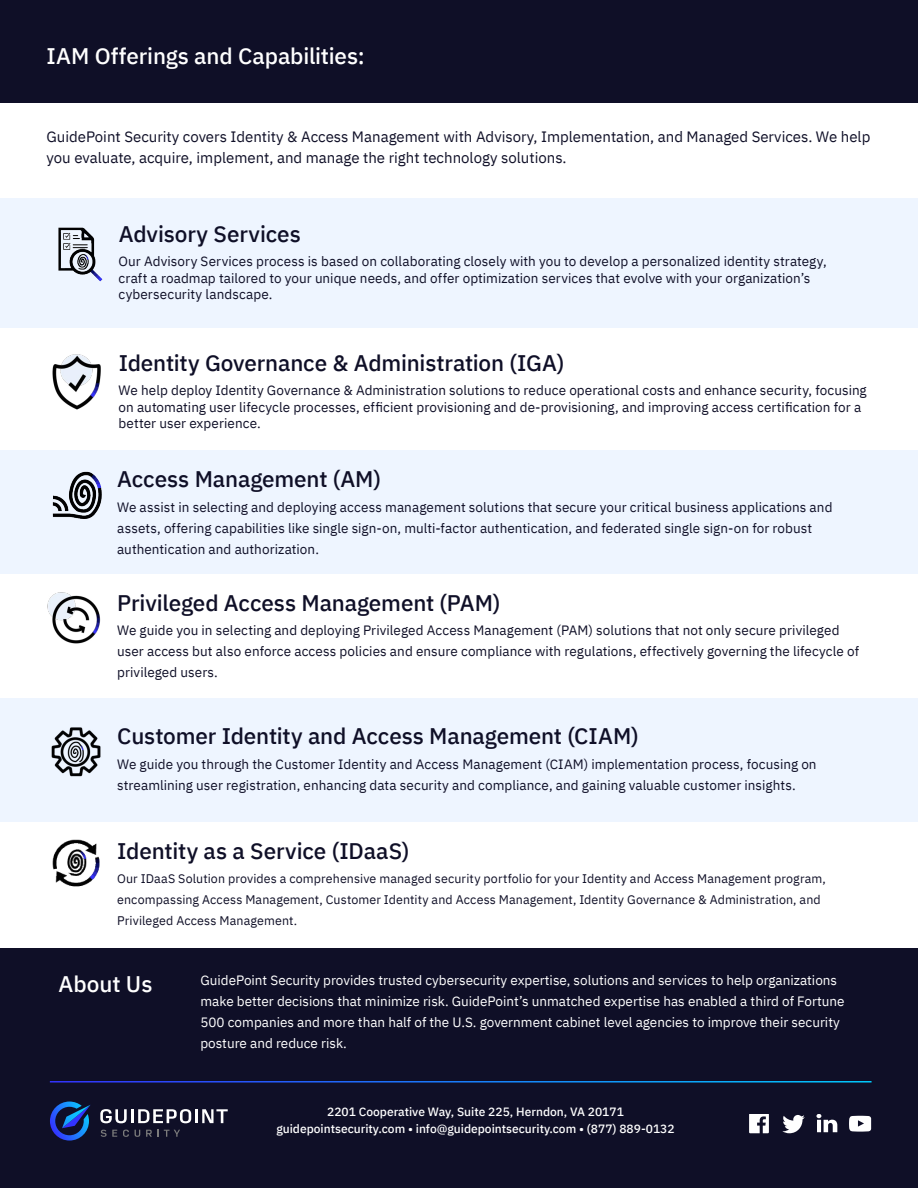
<style>
.page{position:relative;width:918px;height:1188px;background:#fff}
.page>*{position:absolute;margin:0;border:0;box-sizing:border-box;transform-origin:0 0}
.t1{font:500 22.5px "IBM Plex Sans";letter-spacing:-.005em;color:#0f0f27}
.t2{font:500 22.5px "IBM Plex Sans";letter-spacing:-.005em;color:#fff}
.t3{font:15px/21px "IBM Plex Sans";color:#0f0f27}
.t4{font:13.5px/21px "IBM Plex Sans";letter-spacing:.005em;color:#0f0f27}
.t5{font:13.5px/21px "IBM Plex Sans";color:#fff}
.t6{font:12.45px/21px "IBM Plex Sans";letter-spacing:.01em;color:#0f0f27}
.t7{font:500 12px/16.5px "IBM Plex Sans";color:#fff;text-align:center}
</style>
<div class="page">
<div style="left:0;top:198px;width:918px;height:130px;background:#eef5ff"></div>
<div style="left:0;top:451px;width:918px;height:123px;background:#eef5ff"></div>
<div style="left:0;top:698px;width:918px;height:123px;background:#eef5ff"></div>
<div style="left:0;top:948px;width:918px;height:240px;background:#0f0f27"></div>
<hr style="left:50px;top:1081px;width:822px;height:2px;background:#fff">
<svg style="left:749px;top:1114px;width:20px;height:19px"></svg>
<svg style="left:782px;top:1115px;width:23px;height:18px"></svg>
<svg style="left:816px;top:1114px;width:21px;height:18px"></svg>
<svg style="left:849px;top:1116px;width:22px;height:16px"></svg>
<svg style="left:100px;top:1109px;width:27px;height:14px"></svg>
<hr style="left:131px;top:1109px;width:3px;height:14px;background:#fff">
<hr style="left:195px;top:1109px;width:3px;height:14px;background:#fff">
<svg style="left:138px;top:1109px;width:53px;height:14px"></svg>
<svg style="left:202px;top:1109px;width:26px;height:14px"></svg>
<svg style="left:101px;top:1130px;width:16px;height:7px"></svg>
<svg style="left:123px;top:1130px;width:6px;height:7px"></svg>
<svg style="left:135px;top:1130px;width:5px;height:7px"></svg>
<svg style="left:146px;top:1130px;width:12px;height:7px"></svg>
<svg style="left:164px;top:1130px;width:16px;height:7px"></svg>
<svg style="left:50px;top:1102px;width:41px;height:39px"></svg>
<div style="left:0;top:0;width:918px;height:103px;background:#0f0f27"></div>
<img style="left:52px;top:354px;width:49px;height:56px">
<img style="left:52px;top:471px;width:50px;height:48px">
<img style="left:47px;top:592px;width:54px;height:52px">
<img style="left:58px;top:227px;width:45px;height:55px">
<img style="left:51px;top:727px;width:50px;height:50px">
<img style="left:52px;top:839px;width:48px;height:48px">
<h1 class="t2" style="left:46px;top:39px;width:320px">IAM Offerings and Capabilities:</h1>
<p class="t3" style="left:46px;top:125px;width:825px">GuidePoint Security covers Identity &amp; Access Management with Advisory, Implementation, and Managed Services. We help you evaluate, acquire, implement, and manage the right technology solutions.</p>
<h1 class="t1" style="left:119px;top:216px;width:184px">Advisory Services</h1>
<p class="t4" style="left:119px;top:252px;width:710px;line-height:16.5px">Our Advisory Services process is based on collaborating closely with you to develop a personalized identity strategy, craft a roadmap tailored to your unique needs, and offer optimization services that evolve with your organization’s cybersecurity landscape.</p>
<h1 class="t1" style="left:119px;top:345px;width:447px">Identity Governance &amp; Administration (IGA)</h1>
<p class="t4" style="left:119px;top:381px;width:750px;line-height:16.5px">We help deploy Identity Governance &amp; Administration solutions to reduce operational costs and enhance security, focusing on automating user lifecycle processes, efficient provisioning and de-provisioning, and improving access certification for a better user experience.</p>
<h1 class="t1" style="left:117px;top:462px;width:265px">Access Management (AM)</h1>
<p class="t4" style="left:117px;top:495px;width:717px">We assist in selecting and deploying access management solutions that secure your critical business applications and assets, offering capabilities like single sign-on, multi-factor authentication, and federated single sign-on for robust authentication and authorization.</p>
<h1 class="t1" style="left:117px;top:585px;width:385px">Privileged Access Management (PAM)</h1>
<p class="t4" style="left:117px;top:619px;width:743px">We guide you in selecting and deploying Privileged Access Management (PAM) solutions that not only secure privileged user access but also enforce access policies and ensure compliance with regulations, effectively governing the lifecycle of privileged users.</p>
<h1 class="t1" style="left:117px;top:719px;width:523px">Customer Identity and Access Management (CIAM)</h1>
<p class="t4" style="left:117px;top:753px;width:701px">We guide you through the Customer Identity and Access Management (CIAM) implementation process, focusing on streamlining user registration, enhancing data security and compliance, and gaining valuable customer insights.</p>
<h1 class="t1" style="left:117px;top:834px;width:294px">Identity as a Service (IDaaS)</h1>
<p class="t6" style="left:117px;top:867px;width:710px">Our IDaaS Solution provides a comprehensive managed security portfolio for your Identity and Access Management program, encompassing Access Management, Customer Identity and Access Management, Identity Governance &amp; Administration, and<br>Privileged Access Management.</p>
<h1 class="t2" style="left:58px;top:966px;width:96px">About Us</h1>
<p class="t5" style="left:200px;top:969px;width:646px">GuidePoint Security provides trusted cybersecurity expertise, solutions and services to help organizations make better decisions that minimize risk. GuidePoint’s unmatched expertise has enabled a third of Fortune 500 companies and more than half of the U.S. government cabinet level agencies to improve their security posture and reduce risk.</p>
<p class="t7" style="left:276px;top:1103px;width:400px">2201 Cooperative Way, Suite 225, Herndon, VA 20171 guidepointsecurity.com • info@guidepointsecurity.com • (877) 889-0132</p>
</div>
